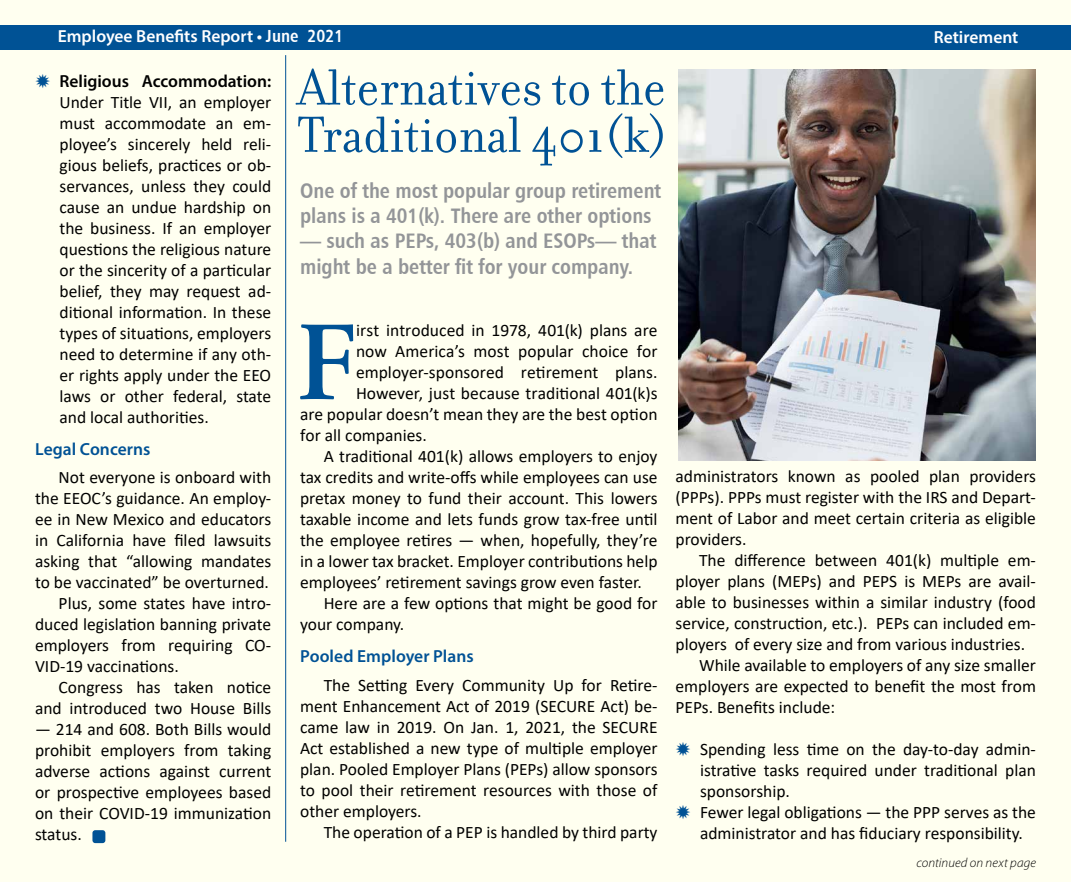
<style>
.page{position:relative;width:1071px;height:882px;background:#fff}
.page>*{position:absolute;margin:0;border:0;box-sizing:border-box;transform-origin:0 0}
.t1{font:600 112.52px "Adobe Garamond Pro";color:#005295}
.t2{font:54.6px/47.2px "Filosofia";color:#005295;scale:.94 1}
.t3{font:21px/25.2px "Humanist 777 BT Bold Condensed B";color:#939598}
.t4{font:17.5px/21px "Calibri";color:#000;text-align:justify}
.t5{font:600 17.5px "Myriad Pro";color:#fff}
.t6{font:600 17.5px "Myriad Pro";color:#005295}
.t7{font:600 17.5px "Myriad Pro";color:#000}
.t8{font:italic 300 13.12px "Myriad Pro";letter-spacing:.01em;color:#000}
.s1{font-family:"Humanist 777 BT Bold Condensed B";font-weight:400}
</style>
<div class="page">
<div style="left:1px;top:1px;width:1070px;height:881px;background:#fffff0"></div>
<div style="left:0;top:25px;width:1071px;height:24px;background:#005295"></div>
<div style="left:92px;top:830px;width:13px;height:13px;background:#005295;border-radius:3px"></div>
<hr style="left:285px;top:55px;width:1px;height:787px;background:#005295">
<img style="left:679px;top:69px;width:356px;height:392px">
<p class="t5" style="left:58px;top:25px;width:287px">Employee Benefits Report • <span class="s1">June 2021</span></p>
<p class="t5" style="left:934px;top:26px;width:86px">Retirement</p>
<p class="t7" style="left:60px;top:70px;width:213px">Religious Accommodation:</p>
<p class="t4" style="left:60px;top:91px;width:213px">Under Title VII, an employer must accommodate an em&shy;ployee’s sincerely held reli&shy;gious beliefs, practices or ob&shy;servances, unless they could cause an undue hardship on the business. If an employer questions the religious nature or the sincerity of a particular belief, they may request ad&shy;ditional information. In these types of situations, employers need to determine if any oth&shy;er rights apply under the EEO laws or other federal, state and local authorities.</p>
<p class="t6" style="left:35px;top:438px;width:117px">Legal Concerns</p>
<p class="t4" style="left:59px;top:467px;width:214px">Not everyone is onboard with</p>
<p class="t4" style="left:35px;top:488px;width:238px">the EEOC’s guidance. An employ-</p>
<p class="t4" style="left:35px;top:509px;width:238px">ee in New Mexico and educators</p>
<p class="t4" style="left:35px;top:530px;width:238px">in California have filed lawsuits</p>
<p class="t4" style="left:35px;top:551px;width:238px">asking that “allowing mandates</p>
<p class="t4" style="left:35px;top:572px;width:236px">to be vaccinated” be overturned.</p>
<p class="t4" style="left:59px;top:593px;width:214px">Plus, some states have intro-</p>
<p class="t4" style="left:35px;top:614px;width:238px">duced legislation banning private</p>
<p class="t4" style="left:35px;top:635px;width:238px">employers from requiring CO-</p>
<p class="t4" style="left:35px;top:656px;width:145px">VID-19 vaccinations.</p>
<p class="t4" style="left:59px;top:677px;width:214px">Congress has taken notice</p>
<p class="t4" style="left:35px;top:698px;width:238px">and introduced two House Bills</p>
<p class="t4" style="left:35px;top:719px;width:238px">— 214 and 608. Both Bills would prohibit employers from taking adverse actions against current or prospective employees based on their COVID-19 immunization status.</p>
<h2 class="t2" style="left:298px;top:65px;width:395px">Alternatives to the<br>Traditional 401(k)</h2>
<p class="t3" style="left:300px;top:178px;width:363px">One of the most popular group retirement plans is a 401(k). There are other options</p>
<p class="t3" style="left:300px;top:228px;width:358px">— such as PEPs, 403(b) and ESOPs— that might be a better fit for your company.</p>
<h1 class="t1" style="left:296px;top:299px;width:61px">F</h1>
<p class="t4" style="left:356px;top:319px;width:303px">irst introduced in 1978, 401(k) plans are</p>
<p class="t4" style="left:356px;top:340px;width:303px">now America’s most popular choice for</p>
<p class="t4" style="left:356px;top:361px;width:303px">employer-sponsored retirement plans.</p>
<p class="t4" style="left:356px;top:382px;width:303px">However, just because traditional 401(k)s</p>
<p class="t4" style="left:300px;top:403px;width:359px">are popular doesn’t mean they are the best option</p>
<p class="t4" style="left:300px;top:424px;width:128px">for all companies.</p>
<p class="t4" style="left:324px;top:445px;width:335px">A traditional 401(k) allows employers to enjoy</p>
<p class="t4" style="left:300px;top:466px;width:359px">tax credits and write-offs while employees can use</p>
<p class="t4" style="left:300px;top:487px;width:359px">pretax money to fund their account. This lowers</p>
<p class="t4" style="left:300px;top:508px;width:359px">taxable income and lets funds grow tax-free until</p>
<p class="t4" style="left:300px;top:529px;width:359px">the employee retires — when, hopefully, they’re</p>
<p class="t4" style="left:300px;top:550px;width:359px">in a lower tax bracket. Employer contributions help</p>
<p class="t4" style="left:300px;top:571px;width:343px">employees’ retirement savings grow even faster.</p>
<p class="t4" style="left:324px;top:592px;width:335px">Here are a few options that might be good for</p>
<p class="t4" style="left:300px;top:613px;width:106px">your company.</p>
<p class="t6" style="left:300px;top:645px;width:175px">Pooled Employer Plans</p>
<p class="t4" style="left:300px;top:674px;width:359px;text-indent:24px">The Setting Every Community Up for Retire&shy;ment Enhancement Act of 2019 (SECURE Act) be&shy;came law in 2019. On Jan. 1, 2021, the SECURE Act established a new type of multiple employer plan. Pooled Employer Plans (PEPs) allow sponsors to pool their retirement resources with those of other employers.</p>
<p class="t4" style="left:324px;top:821px;width:335px">The operation of a PEP is handled by third party</p>
<p class="t4" style="left:676px;top:465px;width:362px">administrators known as pooled plan providers (PPPs). PPPs must register with the IRS and Depart&shy;ment of Labor and meet certain criteria as eligible providers.</p>
<p class="t4" style="left:699px;top:549px;width:338px">The difference between 401(k) multiple em-</p>
<p class="t4" style="left:676px;top:570px;width:362px">ployer plans (MEPs) and PEPS is MEPs are avail-</p>
<p class="t4" style="left:676px;top:591px;width:362px">able to businesses within a similar industry (food</p>
<p class="t4" style="left:676px;top:612px;width:362px">service, construction, etc.). PEPs can included em-</p>
<p class="t4" style="left:676px;top:633px;width:351px">ployers of every size and from various industries.</p>
<p class="t4" style="left:699px;top:654px;width:338px">While available to employers of any size smaller</p>
<p class="t4" style="left:676px;top:675px;width:362px">employers are expected to benefit the most from</p>
<p class="t4" style="left:676px;top:696px;width:161px">PEPs. Benefits include:</p>
<p class="t4" style="left:700px;top:738px;width:338px;text-align:left">Spending less time on the day-to-day admin&shy;istrative tasks required under traditional plan sponsorship.<br>Fewer legal obligations — the PPP serves as the administrator and has fiduciary responsibility.</p>
<p class="t8" style="left:916px;top:856px;width:121px">continued on next page</p>
</div>
